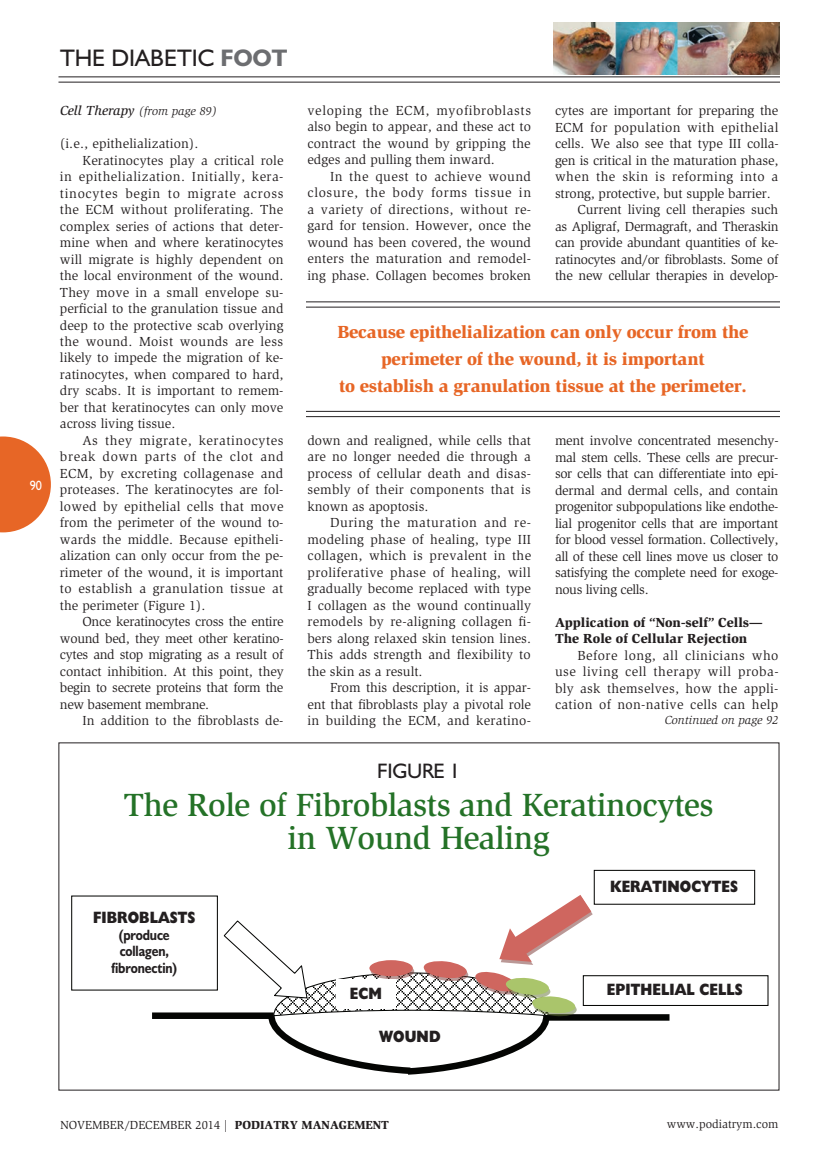
<style>
.page{position:relative;width:837px;height:1161px;background:#fff}
.page>*{position:absolute;margin:0;border:0;box-sizing:border-box;transform-origin:0 0}
.t1{font:500 33px/33px "Slimbach";letter-spacing:-.015em;color:#247227;text-align:center}
.t2{font:24px "Humanist 521 BT";color:#231f20}
.t3{font:700 24px "Humanist 521 BT";color:#6c6d70}
.t4{font:21px "Humanist 521 BT";letter-spacing:-.015em;color:#231f20}
.t5{font:900 18px/27px "Slimbach";letter-spacing:-.015em;color:#e76626;text-align:center}
.t6{font:700 17.1px "Cambria";color:#040503}
.t7{font:17.1px/20px "Cambria";color:#040503;text-align:center}
.t8{font:800 16.5px "Humanist 521 BT";letter-spacing:.01em;color:#231f20;scale:.85 1}
.t9{font:700 15px/16.5px "Humanist 521 BT";letter-spacing:-.01em;color:#231f20;text-align:center;scale:.85 1}
.t10{font:13.5px/16.5px "Slimbach";color:#231f20;text-align:justify}
.t11{font:13.5px "Slimbach";letter-spacing:-.025em;color:#231f20}
.t12{font:13.5px "Slimbach";letter-spacing:.025em;color:#231f20}
.t13{font:13.5px "Slimbach";letter-spacing:-.02em;color:#231f20}
.t14{font:13.5px "Slimbach";letter-spacing:.035em;color:#231f20}
.t15{font:13.5px "Slimbach";letter-spacing:.02em;color:#231f20}
.t16{font:900 13.5px/16.5px "Slimbach";color:#231f20}
.t17{font:13.5px "Slimbach";letter-spacing:.05em;color:#231f20}
.t18{font:13.5px "Slimbach";letter-spacing:.04em;color:#231f20}
.t19{font:13.5px "Slimbach";letter-spacing:.045em;color:#231f20}
.t20{font:13.5px "Humanist 521 BT";color:#fff;scale:.9 1}
.t21{font:12px "Slimbach";color:#231f20}
.t22{font:italic 12px "Slimbach";color:#231f20}
.s1{font-weight:500;font-size:13.5px}
.s2{font-weight:900}
</style>
<div class="page">
<svg style="left:0;top:436px;width:51px;height:96px"></svg>
<div style="left:0;top:478px;width:43px;height:24px;background:#e76626"></div>
<img style="left:554px;top:22px;width:226px;height:53px">
<hr style="left:58px;top:76px;width:722px;height:1px;background:#231f20">
<hr style="left:58px;top:82px;width:722px;height:1px;background:#231f20">
<hr style="left:306px;top:302px;width:474px;height:1px;background:#231f20">
<hr style="left:306px;top:307px;width:474px;height:1px;background:#231f20">
<hr style="left:306px;top:411px;width:474px;height:1px;background:#231f20">
<hr style="left:306px;top:416px;width:474px;height:1px;background:#231f20">
<div style="left:548px;top:1014px;width:122px;height:7px;background:#040503"></div>
<div style="left:152px;top:1012px;width:122px;height:7px;background:#040503"></div>
<div style="left:71px;top:896px;width:147px;height:95px;border:1px solid #040503"></div>
<div style="left:594px;top:870px;width:161px;height:35px;border:1px solid #040503"></div>
<div style="left:583px;top:975px;width:186px;height:31px;border:1px solid #040503"></div>
<svg style="left:223px;top:895px;width:370px;height:180px"></svg>
<div style="left:587px;top:978px;width:176px;height:24px;background:#fff"></div>
<div style="left:372px;top:1027px;width:76px;height:22px;background:#fff"></div>
<div style="left:344px;top:985px;width:44px;height:19px;background:#fff"></div>
<p class="t20" style="left:30px;top:477px;width:15px">90</p>
<h2 class="t2" style="left:60px;top:43px;width:65px">THE DIABETIC</h2>
<h2 class="t3" style="left:221px;top:43px;width:32px">Foot</h2>
<p class="t22" style="left:60px;top:104px;width:158px"><span class="s1">Cell Therapy</span> (from page 89)</p>
<p class="t10" style="left:60px;top:135px;width:140px">(i.e., epithelialization).</p>
<p class="t10" style="left:82px;top:152px;width:203px">Keratinocytes play a critical role</p>
<p class="t14" style="left:60px;top:169px;width:225px">in epithelialization. Initially, kera-</p>
<p class="t17" style="left:60px;top:185px;width:225px">tinocytes begin to migrate across</p>
<p class="t15" style="left:60px;top:202px;width:225px">the ECM without proliferating. The</p>
<p class="t10" style="left:60px;top:218px;width:225px">complex series of actions that deter-</p>
<p class="t10" style="left:60px;top:234px;width:225px">mine when and where keratinocytes</p>
<p class="t10" style="left:60px;top:251px;width:225px">will migrate is highly dependent on</p>
<p class="t10" style="left:60px;top:267px;width:225px">the local environment of the wound.</p>
<p class="t10" style="left:60px;top:284px;width:225px">They move in a small envelope su-</p>
<p class="t10" style="left:60px;top:300px;width:225px">perficial to the granulation tissue and</p>
<p class="t10" style="left:60px;top:317px;width:225px">deep to the protective scab overlying</p>
<p class="t12" style="left:60px;top:334px;width:225px">the wound. Moist wounds are less</p>
<p class="t10" style="left:60px;top:350px;width:225px">likely to impede the migration of ke-</p>
<p class="t10" style="left:60px;top:366px;width:225px">ratinocytes, when compared to hard,</p>
<p class="t10" style="left:60px;top:383px;width:225px">dry scabs. It is important to remem-</p>
<p class="t10" style="left:60px;top:399px;width:225px">ber that keratinocytes can only move</p>
<p class="t10" style="left:60px;top:416px;width:117px">across living tissue.</p>
<p class="t18" style="left:82px;top:433px;width:203px">As they migrate, keratinocytes</p>
<p class="t19" style="left:60px;top:449px;width:225px">break down parts of the clot and</p>
<p class="t15" style="left:60px;top:466px;width:225px">ECM, by excreting collagenase and</p>
<p class="t10" style="left:60px;top:482px;width:225px">proteases. The keratinocytes are fol-</p>
<p class="t10" style="left:60px;top:498px;width:225px">lowed by epithelial cells that move</p>
<p class="t10" style="left:60px;top:515px;width:225px">from the perimeter of the wound to-</p>
<p class="t10" style="left:60px;top:531px;width:225px">wards the middle. Because epitheli-</p>
<p class="t10" style="left:60px;top:548px;width:225px">alization can only occur from the pe-</p>
<p class="t10" style="left:60px;top:564px;width:225px">rimeter of the wound, it is important</p>
<p class="t12" style="left:60px;top:581px;width:225px">to establish a granulation tissue at</p>
<p class="t10" style="left:60px;top:597px;width:147px">the perimeter (Figure 1).</p>
<p class="t11" style="left:82px;top:614px;width:203px">Once keratinocytes cross the entire</p>
<p class="t13" style="left:60px;top:631px;width:225px">wound bed, they meet other keratino-</p>
<p class="t11" style="left:60px;top:647px;width:225px">cytes and stop migrating as a result of</p>
<p class="t10" style="left:60px;top:663px;width:225px">contact inhibition. At this point, they</p>
<p class="t11" style="left:60px;top:680px;width:225px">begin to secrete proteins that form the</p>
<p class="t11" style="left:60px;top:697px;width:151px">new basement membrane.</p>
<p class="t10" style="left:82px;top:713px;width:202px">In addition to the fibroblasts de-</p>
<p class="t10" style="left:308px;top:102px;width:225px">veloping the ECM, myofibroblasts also begin to appear, and these act to contract the wound by gripping the edges and pulling them inward.</p>
<p class="t10" style="left:308px;top:168px;width:225px;text-indent:23px">In the quest to achieve wound closure, the body forms tissue in a variety of directions, without re&shy;gard for tension. However, once the wound has been covered, the wound enters the maturation and remodel&shy;ing phase. Collagen becomes broken</p>
<p class="t10" style="left:555px;top:102px;width:225px">cytes are important for preparing the</p>
<p class="t12" style="left:555px;top:119px;width:225px">ECM for population with epithelial</p>
<p class="t10" style="left:555px;top:135px;width:225px">cells. We also see that type III colla-</p>
<p class="t10" style="left:555px;top:152px;width:225px">gen is critical in the maturation phase,</p>
<p class="t14" style="left:555px;top:169px;width:225px">when the skin is reforming into a</p>
<p class="t10" style="left:555px;top:185px;width:217px">strong, protective, but supple barrier.</p>
<p class="t10" style="left:578px;top:201px;width:202px">Current living cell therapies such</p>
<p class="t11" style="left:555px;top:218px;width:225px">as Apligraf, Dermagraft, and Theraskin</p>
<p class="t11" style="left:555px;top:235px;width:225px">can provide abundant quantities of ke-</p>
<p class="t11" style="left:555px;top:251px;width:225px">ratinocytes and/or fibroblasts. Some of</p>
<p class="t13" style="left:555px;top:268px;width:225px">the new cellular therapies in develop-</p>
<h3 class="t5" style="left:337px;top:318px;width:413px">Because epithelialization can only occur from the perimeter of the wound, it is important<br>to establish a granulation tissue at the perimeter.</h3>
<p class="t10" style="left:308px;top:432px;width:225px">down and realigned, while cells that are no longer needed die through a process of cellular death and disas&shy;sembly of their components that is known as apoptosis.</p>
<p class="t10" style="left:308px;top:515px;width:225px;text-indent:23px">During the maturation and re&shy;modeling phase of healing, type III collagen, which is prevalent in the proliferative phase of healing, will gradually become replaced with type I collagen as the wound continually remodels by re-aligning collagen fi&shy;bers along relaxed skin tension lines.<br>This adds strength and flexibility to the skin as a result.</p>
<p class="t10" style="left:308px;top:680px;width:225px;text-indent:23px">From this description, it is appar&shy;ent that fibroblasts play a pivotal role in building the ECM, and keratino-</p>
<p class="t10" style="left:555px;top:432px;width:225px">ment involve concentrated mesenchy&shy;mal stem cells. These cells are precur&shy;sor cells that can differentiate into epi&shy;dermal and dermal cells, and contain progenitor subpopulations like endothe&shy;lial progenitor cells that are important for blood vessel formation. Collectively, all of these cell lines move us closer to satisfying the complete need for exoge&shy;nous living cells.</p>
<p class="t16" style="left:555px;top:614px;width:209px">Application of “Non-self” Cells—<br>The Role of Cellular Rejection</p>
<p class="t10" style="left:555px;top:647px;width:225px;text-indent:23px">Before long, all clinicians who use living cell therapy will proba&shy;bly ask themselves, how the appli&shy;cation of non-native cells can help</p>
<p class="t22" style="left:665px;top:714px;width:115px">Continued on page 92</p>
<h3 class="t4" style="left:377px;top:758px;width:84px">FIGURE 1</h3>
<h1 class="t1" style="left:124px;top:788px;width:591px">The Role of Fibroblasts and Keratinocytes in Wound Healing</h1>
<p class="t6" style="left:89px;top:902px;width:115px">FIBROBLASTS </p>
<p class="t7" style="left:100px;top:923px;width:93px">(produce  collagen,  fibronectin) </p>
<p class="t8" style="left:93px;top:907px;width:122px">FIBROBLASTS</p>
<p class="t9" style="left:111px;top:926px;width:79px">(produce collagen, fibronectin)</p>
<p class="t6" style="left:605px;top:876px;width:139px">KERATINOCYTES </p>
<p class="t8" style="left:610px;top:876px;width:152px">KERATINOCYTES</p>
<p class="t8" style="left:607px;top:980px;width:161px">EPITHELIAL CELLS</p>
<p class="t6" style="left:346px;top:984px;width:39px">ECM </p>
<p class="t6" style="left:594px;top:982px;width:152px">EPITHELIAL CELLS </p>
<p class="t8" style="left:350px;top:983px;width:39px">ECM</p>
<p class="t6" style="left:380px;top:1024px;width:69px">WOUND </p>
<p class="t8" style="left:380px;top:1026px;width:73px">WOUND</p>
<p class="t21" style="left:60px;top:1118px;width:331px">NOVEMBER/DECEMBER 2014 | <span class="s2">PODIATRY MANAGEMENT</span></p>
<p class="t21" style="left:667px;top:1117px;width:113px">www.podiatrym.com</p>
</div>
